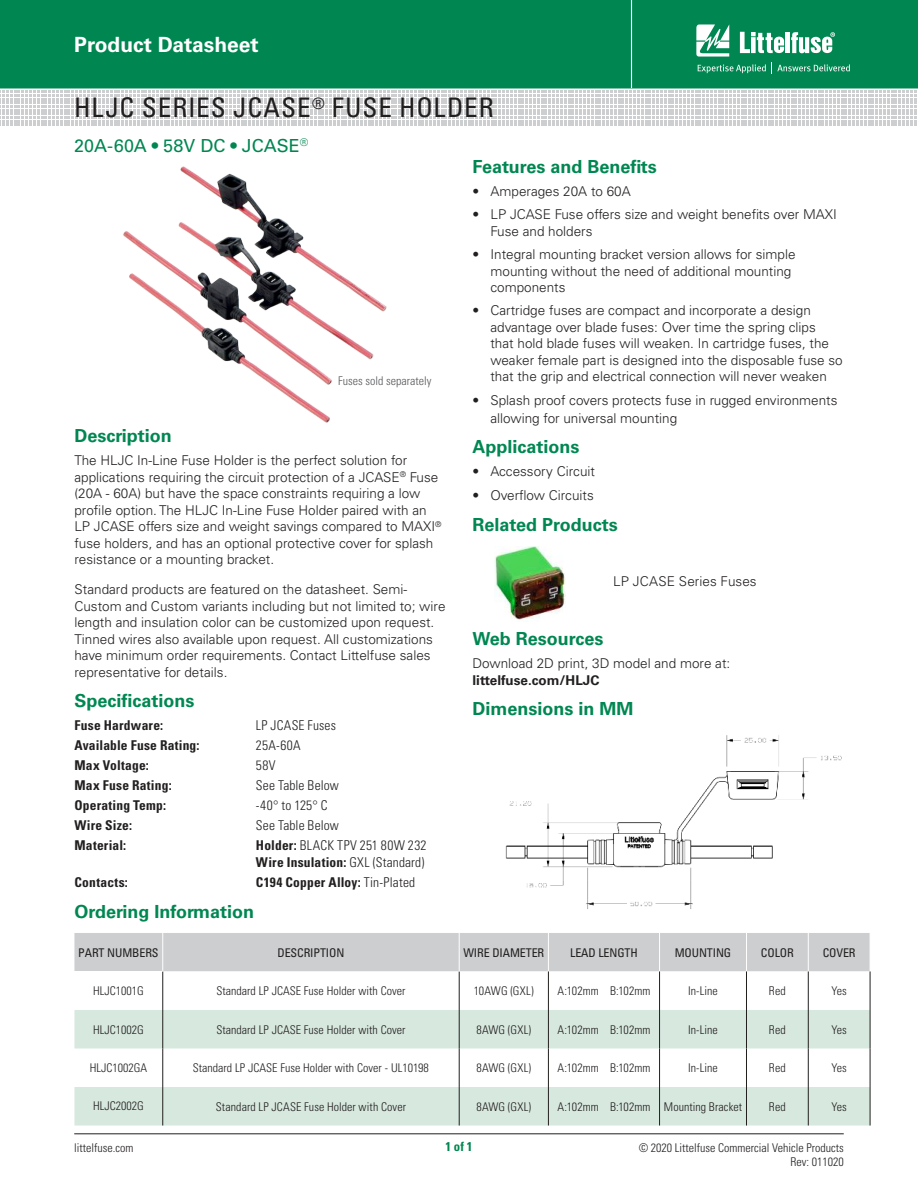
<style>
.page{position:relative;width:918px;height:1188px;background:#fff}
.page>*{position:absolute;margin:0;border:0;box-sizing:border-box;transform-origin:0 0}
.t1{font:condensed 27px "Univers LT Std";letter-spacing:.03em;color:#221f1f}
.t2{font:700 21px "Univers LT Std";color:#fff}
.t3{font:700 18px "Univers LT Std";color:#008751}
.t4{font:18px "Univers LT Std";color:#008751}
.t5{font:300 13.5px/16.5px "Univers LT Std";color:#221f1f}
.t6{font:700 condensed 13.5px "Univers LT Std";letter-spacing:.015em;color:#221f1f}
.t7{font:300 condensed 13.5px/16.5px "Univers LT Std";letter-spacing:.015em;color:#221f1f}
.t8{font:700 13.5px "Univers LT Std";color:#221f1f}
.t9{font:700 condensed 12.75px "Univers LT Std";color:#008751}
.t10{font:300 condensed 12px/13.5px "Univers LT Std";color:#221f1f;text-align:right}
.t11{font:condensed 12px "Univers LT Std";letter-spacing:-.01em;color:#221f1f}
.t12{font:300 condensed 12px "Univers LT Std";color:#57585a}
.s1{font-weight:700}
.s2{font-weight:300}
</style>
<div class="page">
<div style="left:0;top:0;width:918px;height:88px;background:#008751"></div>
<hr style="left:631px;top:0;width:1px;height:88px;background:#fff">
<hr style="left:74px;top:1134px;width:770px;height:1px;background:#221f1f">
<svg style="left:0;top:91px;width:917px;height:35px"></svg>
<svg style="left:696px;top:24px;width:33px;height:33px"></svg>
<hr style="left:786px;top:32px;width:4px;height:21px;background:#fff">
<svg style="left:791px;top:32px;width:44px;height:21px"></svg>
<svg style="left:740px;top:32px;width:44px;height:21px"></svg>
<svg style="left:698px;top:64px;width:68px;height:9px"></svg>
<svg style="left:772px;top:63px;width:78px;height:11px"></svg>
<div style="left:74px;top:933px;width:796px;height:38px;background:#ccced0"></div>
<svg style="left:162px;top:971px;width:708px;height:39px"></svg>
<svg style="left:74px;top:1010px;width:796px;height:116px;fill:#d7e8df"></svg>
<hr style="left:548px;top:933px;width:1px;height:38px;background:#fff">
<hr style="left:659px;top:933px;width:1px;height:38px;background:#fff">
<hr style="left:746px;top:933px;width:1px;height:38px;background:#fff">
<hr style="left:808px;top:933px;width:1px;height:38px;background:#fff">
<hr style="left:163px;top:971px;width:1px;height:39px;background:#221f1f">
<hr style="left:459px;top:971px;width:1px;height:39px;background:#221f1f">
<hr style="left:548px;top:971px;width:1px;height:39px;background:#221f1f">
<hr style="left:659px;top:971px;width:1px;height:39px;background:#221f1f">
<hr style="left:746px;top:971px;width:1px;height:39px;background:#221f1f">
<hr style="left:808px;top:971px;width:1px;height:39px;background:#221f1f">
<hr style="left:870px;top:971px;width:1px;height:39px;background:#221f1f">
<hr style="left:163px;top:1010px;width:1px;height:39px;background:#221f1f">
<hr style="left:459px;top:1010px;width:1px;height:39px;background:#221f1f">
<hr style="left:548px;top:1010px;width:1px;height:39px;background:#221f1f">
<hr style="left:659px;top:1010px;width:1px;height:39px;background:#221f1f">
<hr style="left:746px;top:1010px;width:1px;height:39px;background:#221f1f">
<hr style="left:808px;top:1010px;width:1px;height:39px;background:#221f1f">
<hr style="left:870px;top:1010px;width:1px;height:39px;background:#221f1f">
<hr style="left:163px;top:1049px;width:1px;height:38px;background:#221f1f">
<hr style="left:459px;top:1049px;width:1px;height:38px;background:#221f1f">
<hr style="left:548px;top:1049px;width:1px;height:38px;background:#221f1f">
<hr style="left:659px;top:1049px;width:1px;height:38px;background:#221f1f">
<hr style="left:746px;top:1049px;width:1px;height:38px;background:#221f1f">
<hr style="left:808px;top:1049px;width:1px;height:38px;background:#221f1f">
<hr style="left:870px;top:1049px;width:1px;height:38px;background:#221f1f">
<hr style="left:163px;top:1087px;width:1px;height:39px;background:#221f1f">
<hr style="left:459px;top:1087px;width:1px;height:39px;background:#221f1f">
<hr style="left:548px;top:1087px;width:1px;height:39px;background:#221f1f">
<hr style="left:659px;top:1087px;width:1px;height:39px;background:#221f1f">
<hr style="left:746px;top:1087px;width:1px;height:39px;background:#221f1f">
<hr style="left:808px;top:1087px;width:1px;height:39px;background:#221f1f">
<hr style="left:870px;top:1087px;width:1px;height:39px;background:#221f1f">
<hr style="left:162px;top:933px;width:1px;height:38px;background:#fff">
<hr style="left:459px;top:933px;width:1px;height:38px;background:#fff">
<img style="left:495px;top:546px;width:71px;height:75px">
<img style="left:123px;top:166px;width:264px;height:257px">
<img style="left:505px;top:735px;width:337px;height:174px">
<h2 class="t2" style="left:74px;top:32px;width:186px">Product Datasheet</h2>
<h1 class="t1" style="left:74px;top:92px;width:421px">HLJC SERIES JCASE<sup>®</sup> FUSE HOLDER</h1>
<h3 class="t4" style="left:74px;top:135px;width:235px">20A-60A • 58V DC • JCASE<sup>®</sup></h3>
<h3 class="t3" style="left:472px;top:160px;width:186px">Features and Benefits</h3>
<p class="t5" style="left:472px;top:184px;width:160px">• Amperages 20A to 60A</p>
<p class="t5" style="left:490px;top:208px;width:348px;text-indent:-18px">• LP JCASE Fuse offers size and weight benefits over MAXI<br>Fuse and holders</p>
<p class="t5" style="left:490px;top:247px;width:307px;text-indent:-18px">• Integral mounting bracket version allows for simple mounting without the need of additional mounting components</p>
<p class="t5" style="left:490px;top:304px;width:354px;text-indent:-18px">• Cartridge fuses are compact and incorporate a design advantage over blade fuses: Over time the spring clips<br>that hold blade fuses will weaken. In cartridge fuses, the weaker female part is designed into the disposable fuse so that the grip and electrical connection will never weaken</p>
<p class="t5" style="left:490px;top:392px;width:348px;line-height:18px;text-indent:-18px">• Splash proof covers protects fuse in rugged environments allowing for universal mounting</p>
<h3 class="t3" style="left:472px;top:440px;width:109px">Applications</h3>
<p class="t5" style="left:472px;top:464px;width:124px">• Accessory Circuit</p>
<p class="t5" style="left:472px;top:488px;width:123px">• Overflow Circuits</p>
<h3 class="t3" style="left:472px;top:518px;width:147px">Related Products</h3>
<p class="t12" style="left:338px;top:377px;width:95px">Fuses sold separately</p>
<h3 class="t3" style="left:74px;top:429px;width:99px">Description</h3>
<p class="t5" style="left:74px;top:453px;width:369px">The HLJC In-Line Fuse Holder is the perfect solution for applications requiring the circuit protection of a JCASE<sup>®</sup> Fuse (20A - 60A) but have the space constraints requiring a low profile option. The HLJC In-Line Fuse Holder paired with an LP JCASE offers size and weight savings compared to MAXI<sup>® </sup>fuse holders, and has an optional protective cover for splash resistance or a mounting bracket.</p>
<p class="t5" style="left:74px;top:582px;width:373px">Standard products are featured on the datasheet. Semi-Custom and Custom variants including but not limited to; wire length and insulation color can be customized upon request.<br>Tinned wires also available upon request. All customizations have minimum order requirements. Contact Littelfuse sales representative for details.</p>
<h3 class="t3" style="left:74px;top:693px;width:122px">Specifications</h3>
<p class="t6" style="left:74px;top:720px;width:90px">Fuse Hardware:</p>
<p class="t7" style="left:256px;top:718px;width:82px">LP JCASE Fuses</p>
<p class="t6" style="left:74px;top:740px;width:127px">Available Fuse Rating:</p>
<p class="t7" style="left:256px;top:738px;width:46px">25A-60A</p>
<p class="t6" style="left:74px;top:760px;width:76px">Max Voltage:</p>
<p class="t7" style="left:256px;top:758px;width:21px">58V</p>
<p class="t6" style="left:74px;top:780px;width:99px">Max Fuse Rating:</p>
<p class="t7" style="left:256px;top:778px;width:84px">See Table Below</p>
<p class="t6" style="left:74px;top:800px;width:93px">Operating Temp:</p>
<p class="t7" style="left:256px;top:798px;width:73px">-40° to 125° C</p>
<p class="t6" style="left:74px;top:820px;width:59px">Wire Size:</p>
<p class="t7" style="left:256px;top:818px;width:84px">See Table Below</p>
<p class="t6" style="left:74px;top:840px;width:53px">Material:</p>
<p class="t7" style="left:256px;top:838px;width:172px"><span class="s1">Holder:</span> BLACK TPV 251 80W 232<br><span class="s1">Wire Insulation:</span> GXL (Standard)</p>
<p class="t6" style="left:74px;top:877px;width:55px">Contacts:</p>
<p class="t6" style="left:256px;top:877px;width:161px">C194 Copper Alloy: <span class="s2">Tin-Plated</span></p>
<h3 class="t3" style="left:74px;top:905px;width:181px">Ordering Information</h3>
<p class="t11" style="left:78px;top:945px;width:82px">PART NUMBERS</p>
<p class="t11" style="left:278px;top:945px;width:68px">DESCRIPTION</p>
<p class="t11" style="left:463px;top:945px;width:82px">WIRE DIAMETER</p>
<p class="t11" style="left:570px;top:945px;width:69px">LEAD LENGTH</p>
<p class="t11" style="left:675px;top:945px;width:58px">MOUNTING</p>
<p class="t11" style="left:761px;top:945px;width:34px">COLOR</p>
<p class="t11" style="left:823px;top:945px;width:34px">COVER</p>
<p class="t10" style="left:93px;top:985px;width:52px">HLJC1001G</p>
<p class="t10" style="left:217px;top:985px;width:190px">Standard LP JCASE Fuse Holder with Cover</p>
<p class="t10" style="left:474px;top:985px;width:61px">10AWG (GXL)</p>
<p class="t10" style="left:557px;top:985px;width:95px">A:102mm B:102mm</p>
<p class="t10" style="left:688px;top:985px;width:31px">In-Line</p>
<p class="t10" style="left:769px;top:985px;width:18px">Red</p>
<p class="t10" style="left:831px;top:985px;width:17px">Yes</p>
<p class="t10" style="left:93px;top:1024px;width:52px">HLJC1002G</p>
<p class="t10" style="left:217px;top:1024px;width:190px">Standard LP JCASE Fuse Holder with Cover</p>
<p class="t10" style="left:476px;top:1024px;width:56px">8AWG (GXL)</p>
<p class="t10" style="left:557px;top:1024px;width:95px">A:102mm B:102mm</p>
<p class="t10" style="left:688px;top:1024px;width:31px">In-Line</p>
<p class="t10" style="left:769px;top:1024px;width:18px">Red</p>
<p class="t10" style="left:831px;top:1024px;width:17px">Yes</p>
<p class="t10" style="left:90px;top:1062px;width:59px">HLJC1002GA</p>
<p class="t10" style="left:193px;top:1062px;width:238px">Standard LP JCASE Fuse Holder with Cover - UL10198</p>
<p class="t10" style="left:476px;top:1062px;width:56px">8AWG (GXL)</p>
<p class="t10" style="left:557px;top:1062px;width:95px">A:102mm B:102mm</p>
<p class="t10" style="left:688px;top:1062px;width:31px">In-Line</p>
<p class="t10" style="left:769px;top:1062px;width:18px">Red</p>
<p class="t10" style="left:831px;top:1062px;width:17px">Yes</p>
<p class="t10" style="left:93px;top:1100px;width:52px">HLJC2002G</p>
<p class="t10" style="left:216px;top:1101px;width:192px">Standard LP JCASE Fuse Holder with Cover</p>
<p class="t10" style="left:476px;top:1101px;width:56px">8AWG (GXL)</p>
<p class="t10" style="left:557px;top:1101px;width:186px">A:102mm B:102mm Mounting Bracket</p>
<p class="t10" style="left:769px;top:1101px;width:18px">Red</p>
<p class="t10" style="left:831px;top:1101px;width:17px">Yes</p>
<p class="t5" style="left:613px;top:574px;width:145px">LP JCASE Series Fuses</p>
<h3 class="t3" style="left:472px;top:632px;width:132px">Web Resources</h3>
<p class="t5" style="left:472px;top:656px;width:259px">Download 2D print, 3D model and more at:</p>
<p class="t8" style="left:472px;top:675px;width:128px">littelfuse.com/HLJC</p>
<h3 class="t3" style="left:472px;top:702px;width:162px">Dimensions in MM</h3>
<p class="t10" style="left:74px;top:1141px;width:61px">littelfuse.com</p>
<p class="t9" style="left:445px;top:1142px;width:29px">1 of 1</p>
<p class="t10" style="left:639px;top:1141px;width:207px">© 2020 Littelfuse Commercial Vehicle Products<br>Rev: 011020</p>
</div>
